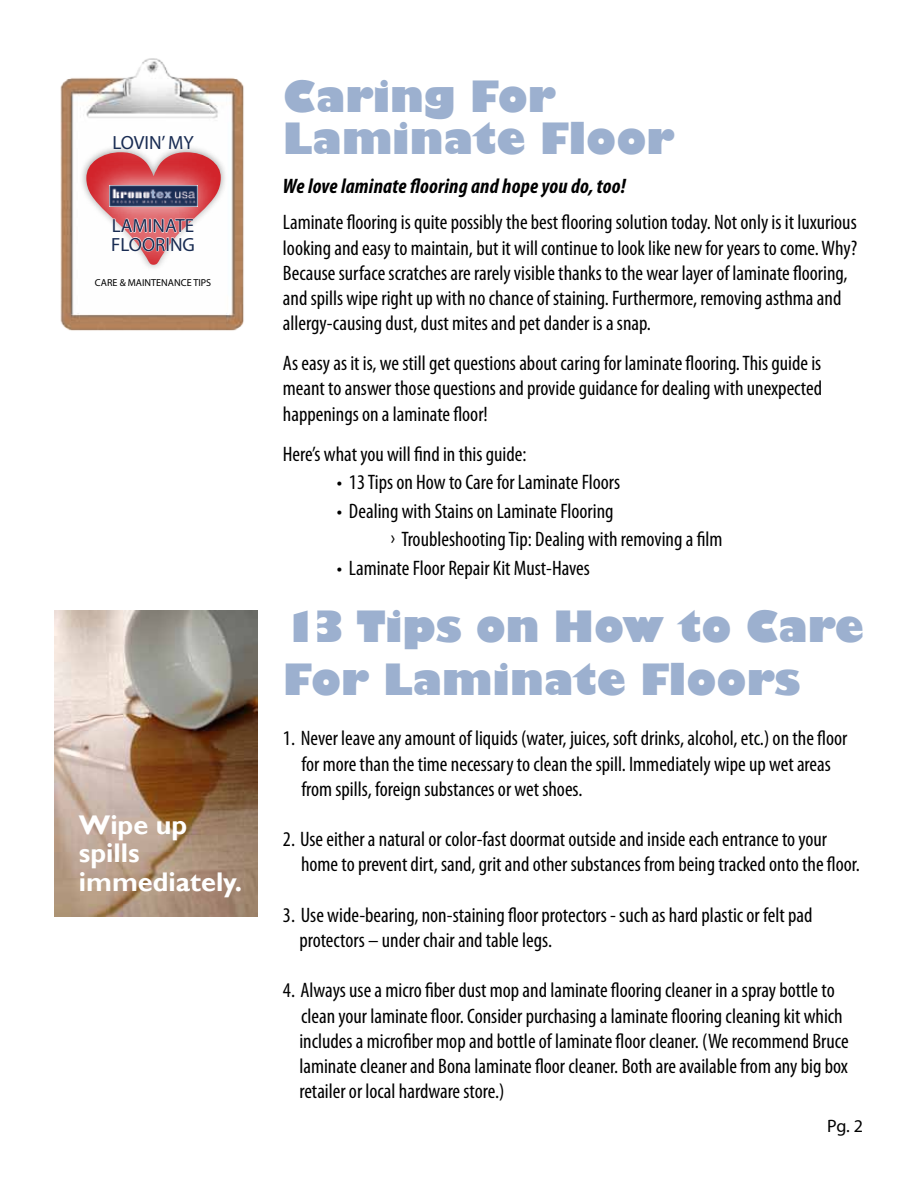
<style>
.page{position:relative;width:918px;height:1188px;background:#fff}
.page>*{position:absolute;margin:0;border:0;box-sizing:border-box;transform-origin:0 0}
.t1{font:800 42px/42px "Gill Sans";color:#9cb0cf}
.t2{font:700 27px/28.5px "Gill Sans";color:#fff}
.t3{font:condensed 21px/25.2px "Myriad Pro";color:#000}
.t4{font:italic 700 condensed 21px "Myriad Pro";letter-spacing:.01em;color:#000}
.t5{font:19.2px/18.8px "Myriad Pro";color:#192c53}
.t6{font:18px "Myriad Pro";color:#000}
.t7{font:10.2px "Myriad Pro";color:#000}
</style>
<div class="page">
<img style="left:54px;top:610px;width:203px;height:306px">
<img style="left:60px;top:58px;width:184px;height:273px">
<div style="left:79px;top:144px;width:150px;height:128px;background:#000;opacity:.4"></div>
<div style="left:88px;top:111px;width:130px;height:165px;background:#fff"></div>
<svg style="left:86px;top:151px;width:135px;height:114px"></svg>
<p class="t5" style="left:112px;top:133px;width:83px">LOVIN’ MY</p>
<p class="t5" style="left:111px;top:216px;width:85px">LAMINATE<br>FLOORING</p>
<p class="t7" style="left:95px;top:276px;width:118px">CARE &amp; MAINTENANCE TIPS</p>
<p class="t2" style="left:79px;top:811px;width:165px">Wipe up spills immediately.</p>
<h1 class="t1" style="left:283px;top:78px;width:393px">Caring For<br>Laminate Floor</h1>
<p class="t4" style="left:283px;top:173px;width:344px">We love laminate flooring and hope you do, too!</p>
<p class="t3" style="left:283px;top:210px;width:576px">Laminate flooring is quite possibly the best flooring solution today. Not only is it luxurious looking and easy to maintain, but it will continue to look like new for years to come. Why?<br>Because surface scratches are rarely visible thanks to the wear layer of laminate flooring, and spills wipe right up with no chance of staining. Furthermore, removing asthma and allergy-causing dust, dust mites and pet dander is a snap.</p>
<p class="t3" style="left:283px;top:351px;width:541px;text-align:justify">As easy as it is, we still get questions about caring for laminate flooring. This guide is meant to answer those questions and provide guidance for dealing with unexpected happenings on a laminate floor!</p>
<p class="t3" style="left:283px;top:441px;width:245px">Here’s what you will find in this guide:</p>
<p class="t3" style="left:337px;top:470px;width:285px">• 13Tips on How to Care for Laminate Floors</p>
<p class="t3" style="left:391px;top:496px;width:333px;line-height:28.5px;text-indent:-54px">• Dealing with Stains on Laminate Flooring<br>› TroubleshootingTip: Dealing with removing a film</p>
<p class="t3" style="left:337px;top:555px;width:255px">• Laminate Floor Repair Kit Must-Haves</p>
<h1 class="t1" style="left:283px;top:604px;width:583px;line-height:52.5px">13 Tips on How to Care<br>For Laminate Floors</h1>
<p class="t3" style="left:301px;top:726px;width:547px;text-indent:-19px">1. Never leave any amount of liquids (water, juices, soft drinks, alcohol, etc.) on the floor for more than the time necessary to clean the spill. Immediately wipe up wet areas from spills, foreign substances or wet shoes.</p>
<p class="t3" style="left:301px;top:826px;width:560px;text-indent:-18px">2. Use either a natural or color-fast doormat outside and inside each entrance to your home to prevent dirt, sand, grit and other substances from being tracked onto the floor.</p>
<p class="t3" style="left:299px;top:902px;width:515px;text-indent:-16px">3. Use wide-bearing, non-staining floor protectors - such as hard plastic or felt pad protectors – under chair and table legs.</p>
<p class="t3" style="left:299px;top:978px;width:551px;text-indent:-16px">4. Always use a micro fiber dust mop and laminate flooring cleaner in a spray bottle to clean your laminate floor. Consider purchasing a laminate flooring cleaning kit which includes a microfiber mop and bottle of laminate floor cleaner. (We recommend Bruce laminate cleaner and Bona laminate floor cleaner. Both are available from any big box retailer or local hardware store.)</p>
<p class="t6" style="left:827px;top:1115px;width:37px">Pg. 2</p>
</div>
